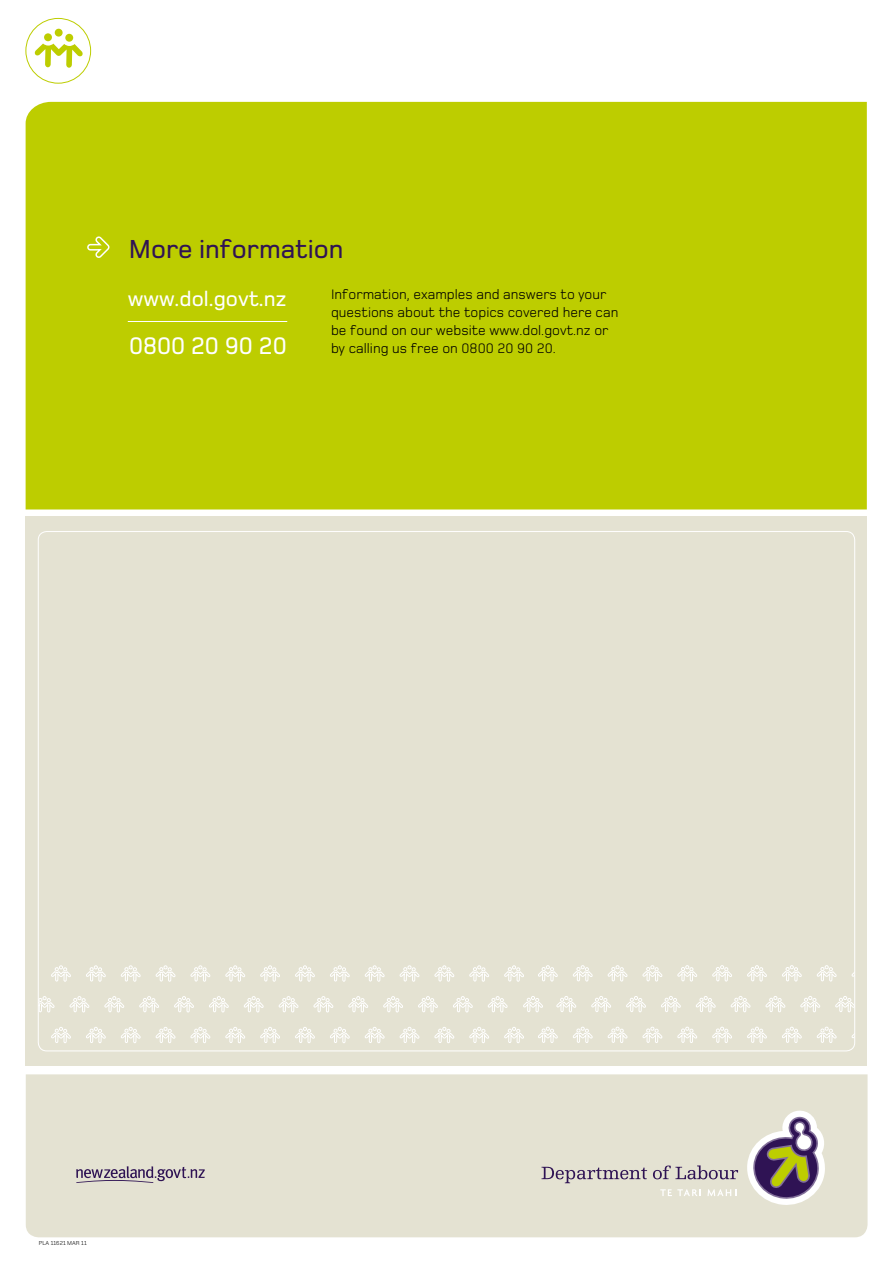
<style>
.page{position:relative;width:893px;height:1263px;background:#fff}
.page>*{position:absolute;margin:0;border:0;box-sizing:border-box;transform-origin:0 0}
.t1{font:500 27px "Foundry Monoline";color:#2f1354}
.t2{font:500 24.9px "Foundry Monoline";color:#fff}
.t3{font:500 21.9px "Foundry Monoline";color:#fff}
.t4{font:14.25px/18px "Foundry Monoline";color:#000}
.t5{font:6px "Foundry Monoline";color:#000}
</style>
<div class="page">
<div style="left:26px;top:517px;width:841px;height:549px;background:#e4e2d2"></div>
<div style="left:26px;top:102px;width:841px;height:407px;background:#bdcd00"></div>
<div style="left:26px;top:1074px;width:841px;height:163px;background:#e4e2d2"></div>
<svg style="left:745px;top:1108px;width:81px;height:98px"></svg>
<svg style="left:653px;top:1165px;width:85px;height:14px"></svg>
<svg style="left:541px;top:1167px;width:106px;height:16px;background:#b9b1b4"></svg>
<svg style="left:660px;top:1189px;width:41px;height:7px"></svg>
<svg style="left:707px;top:1189px;width:29px;height:7px"></svg>
<svg style="left:76px;top:1166px;width:129px;height:17px;background:#b4abb0"></svg>
<div style="left:26px;top:18px;width:65px;height:66px;border:1px solid #bdcd00;border-radius:50%"></div>
<svg style="left:34px;top:29px;width:49px;height:39px"></svg>
<svg style="left:51px;top:1027px;width:20px;height:16px"></svg>
<svg style="left:86px;top:1027px;width:20px;height:16px"></svg>
<svg style="left:121px;top:1027px;width:20px;height:16px"></svg>
<svg style="left:155px;top:1027px;width:21px;height:16px"></svg>
<svg style="left:190px;top:1027px;width:20px;height:16px"></svg>
<svg style="left:330px;top:1027px;width:20px;height:16px"></svg>
<svg style="left:434px;top:1027px;width:20px;height:16px"></svg>
<svg style="left:469px;top:1027px;width:20px;height:16px"></svg>
<svg style="left:504px;top:1027px;width:20px;height:16px"></svg>
<svg style="left:260px;top:1027px;width:20px;height:16px"></svg>
<svg style="left:365px;top:1027px;width:20px;height:16px"></svg>
<svg style="left:399px;top:1027px;width:21px;height:16px"></svg>
<svg style="left:225px;top:1027px;width:20px;height:16px"></svg>
<svg style="left:295px;top:1027px;width:20px;height:16px"></svg>
<svg style="left:573px;top:1027px;width:20px;height:16px"></svg>
<svg style="left:642px;top:1027px;width:20px;height:16px"></svg>
<svg style="left:538px;top:1027px;width:20px;height:16px"></svg>
<svg style="left:677px;top:1027px;width:20px;height:16px"></svg>
<svg style="left:712px;top:1027px;width:20px;height:16px"></svg>
<svg style="left:747px;top:1027px;width:20px;height:16px"></svg>
<svg style="left:782px;top:1027px;width:20px;height:16px"></svg>
<svg style="left:607px;top:1027px;width:21px;height:16px"></svg>
<svg style="left:817px;top:1027px;width:20px;height:16px"></svg>
<svg style="left:104px;top:996px;width:20px;height:16px"></svg>
<svg style="left:209px;top:996px;width:20px;height:16px"></svg>
<svg style="left:244px;top:996px;width:20px;height:16px"></svg>
<svg style="left:278px;top:996px;width:21px;height:16px"></svg>
<svg style="left:383px;top:996px;width:20px;height:16px"></svg>
<svg style="left:453px;top:996px;width:20px;height:16px"></svg>
<svg style="left:86px;top:965px;width:20px;height:16px"></svg>
<svg style="left:260px;top:965px;width:20px;height:16px"></svg>
<svg style="left:330px;top:965px;width:20px;height:16px"></svg>
<svg style="left:365px;top:965px;width:20px;height:16px"></svg>
<svg style="left:399px;top:965px;width:21px;height:16px"></svg>
<svg style="left:469px;top:965px;width:20px;height:16px"></svg>
<svg style="left:504px;top:965px;width:20px;height:16px"></svg>
<svg style="left:40px;top:996px;width:15px;height:16px"></svg>
<svg style="left:69px;top:996px;width:21px;height:16px"></svg>
<svg style="left:139px;top:996px;width:20px;height:16px"></svg>
<svg style="left:174px;top:996px;width:20px;height:16px"></svg>
<svg style="left:488px;top:996px;width:20px;height:16px"></svg>
<svg style="left:121px;top:965px;width:20px;height:16px"></svg>
<svg style="left:225px;top:965px;width:20px;height:16px"></svg>
<svg style="left:295px;top:965px;width:20px;height:16px"></svg>
<svg style="left:434px;top:965px;width:20px;height:16px"></svg>
<svg style="left:313px;top:996px;width:20px;height:16px"></svg>
<svg style="left:348px;top:996px;width:20px;height:16px"></svg>
<svg style="left:418px;top:996px;width:20px;height:16px"></svg>
<svg style="left:51px;top:965px;width:20px;height:16px"></svg>
<svg style="left:155px;top:965px;width:21px;height:16px"></svg>
<svg style="left:190px;top:965px;width:20px;height:16px"></svg>
<svg style="left:538px;top:965px;width:20px;height:16px"></svg>
<svg style="left:556px;top:996px;width:20px;height:16px"></svg>
<svg style="left:523px;top:996px;width:20px;height:16px"></svg>
<svg style="left:591px;top:996px;width:20px;height:16px"></svg>
<svg style="left:696px;top:996px;width:20px;height:16px"></svg>
<svg style="left:800px;top:996px;width:20px;height:16px"></svg>
<svg style="left:835px;top:996px;width:18px;height:16px"></svg>
<svg style="left:607px;top:965px;width:21px;height:16px"></svg>
<svg style="left:677px;top:965px;width:20px;height:16px"></svg>
<svg style="left:626px;top:996px;width:20px;height:16px"></svg>
<svg style="left:661px;top:996px;width:20px;height:16px"></svg>
<svg style="left:730px;top:996px;width:21px;height:16px"></svg>
<svg style="left:765px;top:996px;width:20px;height:16px"></svg>
<svg style="left:573px;top:965px;width:20px;height:16px"></svg>
<svg style="left:712px;top:965px;width:20px;height:16px"></svg>
<svg style="left:817px;top:965px;width:20px;height:16px"></svg>
<svg style="left:642px;top:965px;width:20px;height:16px"></svg>
<svg style="left:747px;top:965px;width:20px;height:16px"></svg>
<svg style="left:782px;top:965px;width:20px;height:16px"></svg>
<svg style="left:86px;top:236px;width:25px;height:24px"></svg>
<hr style="left:128px;top:321px;width:159px;height:1px;background:#fff">
<h1 class="t1" style="left:129px;top:234px;width:216px">More information</h1>
<h3 class="t3" style="left:128px;top:286px;width:160px">www.dol.govt.nz</h3>
<h2 class="t2" style="left:129px;top:332px;width:159px">0800 20 90 20</h2>
<p class="t4" style="left:331px;top:285px;width:289px">Information, examples and answers to your questions about the topics covered here can be found on our website www.dol.govt.nz or by calling us free on 0800 20 90 20.</p>
<p class="t5" style="left:39px;top:1240px;width:49px">PLA 11621 MAR 11</p>
</div>
